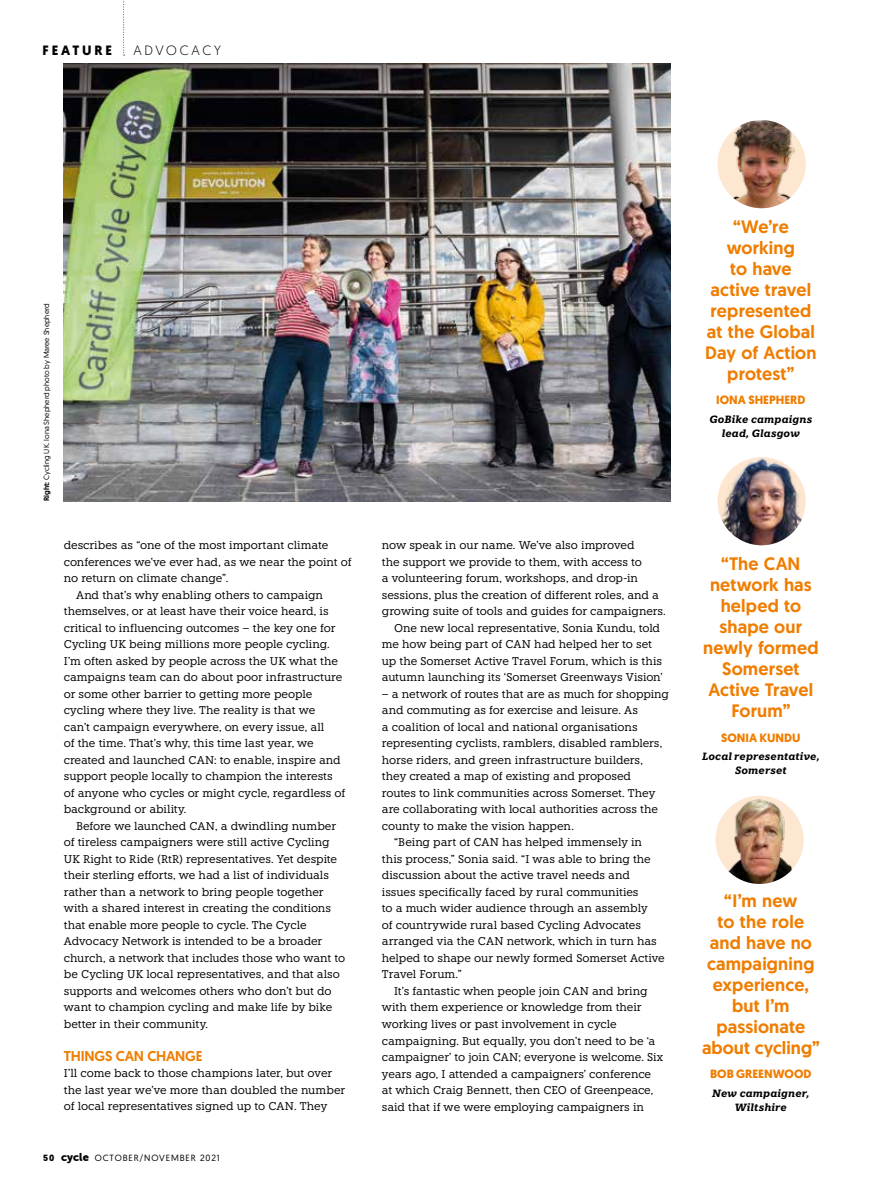
<style>
.page{position:relative;width:893px;height:1191px;background:#fff}
.page>*{position:absolute;margin:0;border:0;box-sizing:border-box;transform-origin:0 0}
.t1{font:500 18px/21px "Geomanist";letter-spacing:.01em;color:#ef7d00;text-align:center}
.t2{font:500 14.25px "Geomanist";letter-spacing:-.01em;color:#ef7d00}
.t3{font:300 13.5px "Geomanist";letter-spacing:.205em;color:#000}
.t4{font:700 13.5px "Geomanist";letter-spacing:.205em;color:#000}
.t5{font:700 12px "Geomanist";color:#ef7d00}
.t6{font:11.25px/16.5px "Knile";letter-spacing:-.01em;color:#000}
.t7{font:italic 700 10.5px/14.2px "Knile";letter-spacing:.015em;color:#000;text-align:center}
.t8{font:9px "Geomanist";letter-spacing:.1em;color:#000}
.t9{font:7.5px "Geomanist";color:#000}
.s1{font-weight:500}
.s2{font-weight:700}
.s3{font-family:"Museo Sans Rounded 900";font-size:11.25px}
</style>
<div class="page">
<svg style="left:123px;top:1px;width:2px;height:55px"></svg>
<img style="left:64px;top:64px;width:606px;height:437px">
<img style="left:717px;top:120px;width:89px;height:88px;border-radius:44px">
<img style="left:718px;top:457px;width:88px;height:88px;border-radius:43px">
<div style="left:715px;top:795px;width:89px;height:89px;background:#fee7d1;border-radius:50%"></div>
<img style="left:728px;top:795px;width:63px;height:89px">
<p class="t4" style="left:43px;top:41px;width:71px">FEATURE</p>
<p class="t3" style="left:133px;top:42px;width:89px">ADVOCACY</p>
<p class="t9" style="left:42px;top:501px;width:199px;rotate:-90deg"><span class="s1">Right:</span> Cycling UK. Iona Shepherd photo by Maree Shepherd</p>
<p class="t6" style="left:64px;top:537px;width:266px">describes as “one of the most important climate</p>
<p class="t6" style="left:64px;top:553px;width:289px">conferences we’ve ever had, as we near the point of</p>
<p class="t6" style="left:64px;top:570px;width:166px">no return on climate change”.</p>
<p class="t6" style="left:76px;top:586px;width:249px">And that’s why enabling others to campaign</p>
<p class="t6" style="left:64px;top:603px;width:266px">themselves, or at least have their voice heard, is</p>
<p class="t6" style="left:64px;top:619px;width:273px">critical to influencing outcomes – the key one for</p>
<p class="t6" style="left:64px;top:636px;width:267px">Cycling UK being millions more people cycling.</p>
<p class="t6" style="left:64px;top:652px;width:276px">I’m often asked by people across the UK what the</p>
<p class="t6" style="left:64px;top:669px;width:280px">campaigns team can do about poor infrastructure</p>
<p class="t6" style="left:64px;top:685px;width:250px">or some other barrier to getting more people</p>
<p class="t6" style="left:64px;top:702px;width:253px">cycling where they live. The reality is that we</p>
<p class="t6" style="left:64px;top:718px;width:262px">can’t campaign everywhere, on every issue, all</p>
<p class="t6" style="left:64px;top:735px;width:252px">of the time. That’s why, this time last year, we</p>
<p class="t6" style="left:64px;top:751px;width:279px">created and launched CAN: to enable, inspire and</p>
<p class="t6" style="left:64px;top:768px;width:270px">support people locally to champion the interests</p>
<p class="t6" style="left:64px;top:784px;width:283px">of anyone who cycles or might cycle, regardless of</p>
<p class="t6" style="left:64px;top:801px;width:124px">background or ability.</p>
<p class="t6" style="left:76px;top:817px;width:261px">Before we launched CAN, a dwindling number</p>
<p class="t6" style="left:64px;top:834px;width:267px">of tireless campaigners were still active Cycling</p>
<p class="t6" style="left:64px;top:850px;width:275px">UK Right to Ride (RtR) representatives. Yet despite</p>
<p class="t6" style="left:64px;top:867px;width:267px">their sterling efforts, we had a list of individuals</p>
<p class="t6" style="left:64px;top:883px;width:261px">rather than a network to bring people together</p>
<p class="t6" style="left:64px;top:900px;width:269px">with a shared interest in creating the conditions</p>
<p class="t6" style="left:64px;top:916px;width:244px">that enable more people to cycle. The Cycle</p>
<p class="t6" style="left:64px;top:933px;width:260px">Advocacy Network is intended to be a broader</p>
<p class="t6" style="left:64px;top:949px;width:283px">church, a network that includes those who want to</p>
<p class="t6" style="left:64px;top:966px;width:278px">be Cycling UK local representatives, and that also</p>
<p class="t6" style="left:64px;top:982px;width:269px">supports and welcomes others who don’t but do</p>
<p class="t6" style="left:64px;top:999px;width:270px">want to champion cycling and make life by bike</p>
<p class="t6" style="left:64px;top:1015px;width:146px">better in their community.</p>
<p class="t2" style="left:64px;top:1046px;width:140px">THINGS CAN CHANGE</p>
<p class="t6" style="left:64px;top:1065px;width:283px">I’ll come back to those champions later, but over the last year we’ve more than doubled the number of local representatives signed up to CAN. They</p>
<p class="t8" style="left:43px;top:1151px;width:178px"><span class="s2">50</span> <span class="s3">cycle</span> OCTOBER/NOVEMBER 2021</p>
<p class="t6" style="left:382px;top:537px;width:254px">now speak in our name. We’ve also improved</p>
<p class="t6" style="left:382px;top:553px;width:262px">the support we provide to them, with access to</p>
<p class="t6" style="left:382px;top:570px;width:258px">a volunteering forum, workshops, and drop-in</p>
<p class="t6" style="left:382px;top:586px;width:279px">sessions, plus the creation of different roles, and a</p>
<p class="t6" style="left:382px;top:603px;width:285px">growing suite of tools and guides for campaigners.</p>
<p class="t6" style="left:394px;top:619px;width:268px">One new local representative, Sonia Kundu, told</p>
<p class="t6" style="left:382px;top:636px;width:272px">me how being part of CAN had helped her to set</p>
<p class="t6" style="left:382px;top:652px;width:282px">up the Somerset Active Travel Forum, which is this</p>
<p class="t6" style="left:382px;top:669px;width:282px">autumn launching its ‘Somerset Greenways Vision’</p>
<p class="t6" style="left:382px;top:685px;width:289px">– a network of routes that are as much for shopping</p>
<p class="t6" style="left:382px;top:702px;width:258px">and commuting as for exercise and leisure. As</p>
<p class="t6" style="left:382px;top:718px;width:257px">a coalition of local and national organisations</p>
<p class="t6" style="left:382px;top:735px;width:282px">representing cyclists, ramblers, disabled ramblers,</p>
<p class="t6" style="left:382px;top:751px;width:262px">horse riders, and green infrastructure builders,</p>
<p class="t6" style="left:382px;top:768px;width:251px">they created a map of existing and proposed</p>
<p class="t6" style="left:382px;top:784px;width:275px">routes to link communities across Somerset. They</p>
<p class="t6" style="left:382px;top:801px;width:278px">are collaborating with local authorities across the</p>
<p class="t6" style="left:382px;top:817px;width:193px">county to make the vision happen.</p>
<p class="t6" style="left:394px;top:834px;width:250px">“Being part of CAN has helped immensely in</p>
<p class="t6" style="left:382px;top:850px;width:270px">this process,” Sonia said. “I was able to bring the</p>
<p class="t6" style="left:382px;top:867px;width:250px">discussion about the active travel needs and</p>
<p class="t6" style="left:382px;top:883px;width:258px">issues specifically faced by rural communities</p>
<p class="t6" style="left:382px;top:900px;width:267px">to a much wider audience through an assembly</p>
<p class="t6" style="left:382px;top:916px;width:261px">of countrywide rural based Cycling Advocates</p>
<p class="t6" style="left:382px;top:933px;width:276px">arranged via the CAN network, which in turn has</p>
<p class="t6" style="left:382px;top:949px;width:285px">helped to shape our newly formed Somerset Active</p>
<p class="t6" style="left:382px;top:966px;width:81px">Travel Forum.”</p>
<p class="t6" style="left:394px;top:982px;width:255px">It’s fantastic when people join CAN and bring</p>
<p class="t6" style="left:382px;top:999px;width:261px">with them experience or knowledge from their</p>
<p class="t6" style="left:382px;top:1015px;width:236px">working lives or past involvement in cycle</p>
<p class="t6" style="left:382px;top:1032px;width:275px">campaigning. But equally, you don’t need to be ‘a</p>
<p class="t6" style="left:382px;top:1048px;width:283px">campaigner’ to join CAN; everyone is welcome. Six</p>
<p class="t6" style="left:382px;top:1065px;width:271px">years ago, I attended a campaigners’ conference</p>
<p class="t6" style="left:382px;top:1081px;width:273px">at which Craig Bennett, then CEO of Greenpeace,</p>
<p class="t6" style="left:382px;top:1098px;width:264px">said that if we were employing campaigners in</p>
<h1 class="t1" style="left:705px;top:216px;width:113px">“We’re working<br>to have active travel represented at the Global<br>Day of Action protest”</h1>
<p class="t5" style="left:716px;top:392px;width:91px">IONA SHEPHERD</p>
<p class="t7" style="left:709px;top:412px;width:104px">GoBike campaigns lead, Glasgow</p>
<h1 class="t1" style="left:703px;top:553px;width:117px">“The CAN network has helped to shape our newly formed<br>Somerset<br>Active Travel<br>Forum”</h1>
<p class="t5" style="left:721px;top:729px;width:81px">SONIA KUNDU</p>
<p class="t7" style="left:702px;top:749px;width:119px">Local representative,<br>Somerset</p>
<h1 class="t1" style="left:702px;top:890px;width:119px">“I’m new<br>to the role and have no campaigning experience, but I’m passionate about cycling”</h1>
<p class="t5" style="left:710px;top:1066px;width:103px">BOB GREENWOOD</p>
<p class="t7" style="left:712px;top:1086px;width:99px">New campaigner,<br>Wiltshire</p>
</div>
